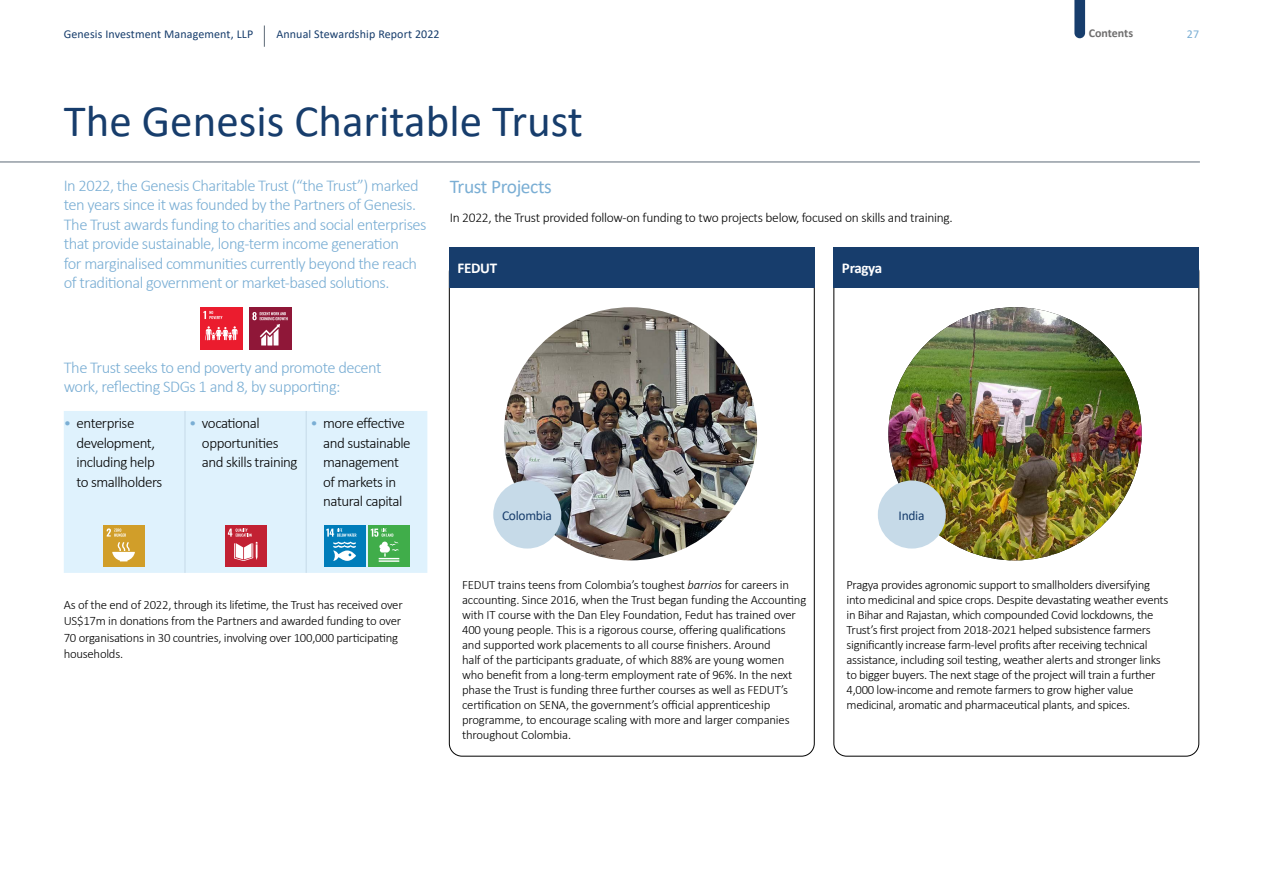
<style>
.page{position:relative;width:1263px;height:893px;background:#fff}
.page>*{position:absolute;margin:0;border:0;box-sizing:border-box;transform-origin:0 0}
.t1{font:45px "Calibri";color:#173d6c}
.t2{font:19.5px "Calibri";letter-spacing:-.02em;color:#7aaed4}
.t3{font:300 16.5px/19.5px "Calibri";letter-spacing:-.03em;color:#7aaed4}
.t4{font:300 15px/19.5px "Calibri";letter-spacing:-.03em;color:#000}
.t5{font:700 15px "Calibri";letter-spacing:-.02em;color:#fff}
.t6{font:300 13.5px "Calibri";letter-spacing:-.02em;color:#000}
.t7{font:13.5px "Calibri";letter-spacing:-.02em;color:#173d6c}
.t8{font:300 12.75px/15px "Calibri";letter-spacing:-.025em;color:#000}
.t9{font:12px "Calibri";letter-spacing:.01em;color:#173d6c}
.t10{font:700 12px "Calibri";color:#706f6f}
.t11{font:12px "Calibri";color:#7aaed4}
.s1{color:#7aaed4}
.s2{font-style:italic}
</style>
<div class="page">
<svg style="left:264px;top:26px;width:1px;height:21px"></svg>
<hr style="left:0;top:162px;width:1200px;height:1px;background:#5d6a76">
<svg style="left:1074px;top:0;width:11px;height:38px"></svg>
<div style="left:201px;top:307px;width:42px;height:43px;background:#eb1c2e"></div>
<svg style="left:203px;top:311px;width:19px;height:8px"></svg>
<svg style="left:205px;top:326px;width:32px;height:14px"></svg>
<div style="left:249px;top:308px;width:42px;height:42px;background:#8f1738"></div>
<svg style="left:252px;top:312px;width:36px;height:34px"></svg>
<div style="left:64px;top:411px;width:363px;height:162px;background:#dff2fd"></div>
<hr style="left:185px;top:411px;width:1px;height:101px;background:#c6dae8">
<hr style="left:306px;top:411px;width:1px;height:101px;background:#c6dae8">
<hr style="left:185px;top:512px;width:1px;height:61px;background:#c6dae8">
<hr style="left:306px;top:512px;width:1px;height:61px;background:#c6dae8">
<div style="left:103px;top:525px;width:42px;height:42px;background:#d19e29"></div>
<svg style="left:107px;top:528px;width:28px;height:33px"></svg>
<div style="left:225px;top:525px;width:41px;height:42px;background:#c22133"></div>
<svg style="left:228px;top:528px;width:29px;height:33px"></svg>
<div style="left:368px;top:525px;width:42px;height:42px;background:#40ad4a"></div>
<svg style="left:371px;top:529px;width:28px;height:33px"></svg>
<div style="left:324px;top:525px;width:42px;height:42px;background:#007dba"></div>
<svg style="left:326px;top:529px;width:30px;height:32px"></svg>
<img style="left:504px;top:307px;width:253px;height:253px;border-radius:127px">
<div style="left:449px;top:247px;width:366px;height:40px;background:#173d6c"></div>
<div style="left:493px;top:480px;width:68px;height:69px;background:#c6dae8;border-radius:50%"></div>
<img style="left:888px;top:307px;width:254px;height:253px;border-radius:127px">
<div style="left:833px;top:247px;width:366px;height:40px;background:#173d6c"></div>
<div style="left:878px;top:480px;width:68px;height:69px;background:#c6dae8;border-radius:50%"></div>
<p class="t9" style="left:64px;top:26px;width:191px">Genesis Investment Management, LLP</p>
<p class="t9" style="left:276px;top:26px;width:165px">Annual Stewardship Report 2022</p>
<p class="t10" style="left:1089px;top:25px;width:46px">Contents</p>
<p class="t11" style="left:1187px;top:26px;width:14px">27</p>
<h1 class="t1" style="left:64px;top:90px;width:521px">The Genesis Charitable Trust</h1>
<p class="t3" style="left:64px;top:176px;width:364px">In 2022, the Genesis Charitable Trust (“the Trust”) marked ten years since it was founded by the Partners of Genesis.<br>The Trust awards funding to charities and social enterprises that provide sustainable, long-term income generation<br>for marginalised communities currently beyond the reach of traditional government or market-based solutions.</p>
<h2 class="t2" style="left:450px;top:173px;width:104px">Trust Projects</h2>
<p class="t6" style="left:450px;top:210px;width:505px">In 2022, the Trust provided follow-on funding to two projects below, focused on skills and training.</p>
<p class="t5" style="left:457px;top:257px;width:41px">FEDUT</p>
<p class="t5" style="left:842px;top:257px;width:42px">Pragya</p>
<p class="t3" style="left:64px;top:357px;width:319px">The Trust seeks to end poverty and promote decent work, reflecting SDGs 1 and 8, by supporting:</p>
<p class="t4" style="left:77px;top:413px;width:87px;text-indent:-13px"><span class="s1">•</span> enterprise development, including help to smallholders</p>
<p class="t4" style="left:202px;top:413px;width:97px;text-indent:-13px"><span class="s1">•</span> vocational opportunities and skills training</p>
<p class="t4" style="left:323px;top:413px;width:89px;text-indent:-13px"><span class="s1">•</span> more effective and sustainable management of markets in natural capital</p>
<p class="t8" style="left:64px;top:596px;width:340px;line-height:16.5px">As of the end of 2022, through its lifetime, the Trust has received over US$17m in donations from the Partners and awarded funding to over 70 organisations in 30 countries, involving over 100,000 participating households.</p>
<p class="t7" style="left:502px;top:506px;width:52px">Colombia</p>
<p class="t8" style="left:462px;top:577px;width:346px">FEDUT trains teens from Colombia’s toughest <span class="s2">barrios</span> for careers in accounting. Since 2016, when the Trust began funding the Accounting with IT course with the Dan Eley Foundation, Fedut has trained over 400 young people. This is a rigorous course, offering qualifications and supported work placements to all course finishers. Around<br>half of the participants graduate, of which 88% are young women who benefit from a long‑term employment rate of 96%. In the next phase the Trust is funding three further courses as well as FEDUT’s certification on SENA, the government’s official apprenticeship programme, to encourage scaling with more and larger companies throughout Colombia.</p>
<p class="t7" style="left:898px;top:506px;width:28px">India</p>
<p class="t8" style="left:847px;top:577px;width:323px">Pragya provides agronomic support to smallholders diversifying into medicinal and spice crops. Despite devastating weather events in Bihar and Rajastan, which compounded Covid lockdowns, the Trust’s first project from 2018-2021 helped subsistence farmers significantly increase farm-level profits after receiving technical assistance, including soil testing, weather alerts and stronger links to bigger buyers. The next stage of the project will train a further 4,000 low-income and remote farmers to grow higher value medicinal, aromatic and pharmaceutical plants, and spices.</p>
</div>
